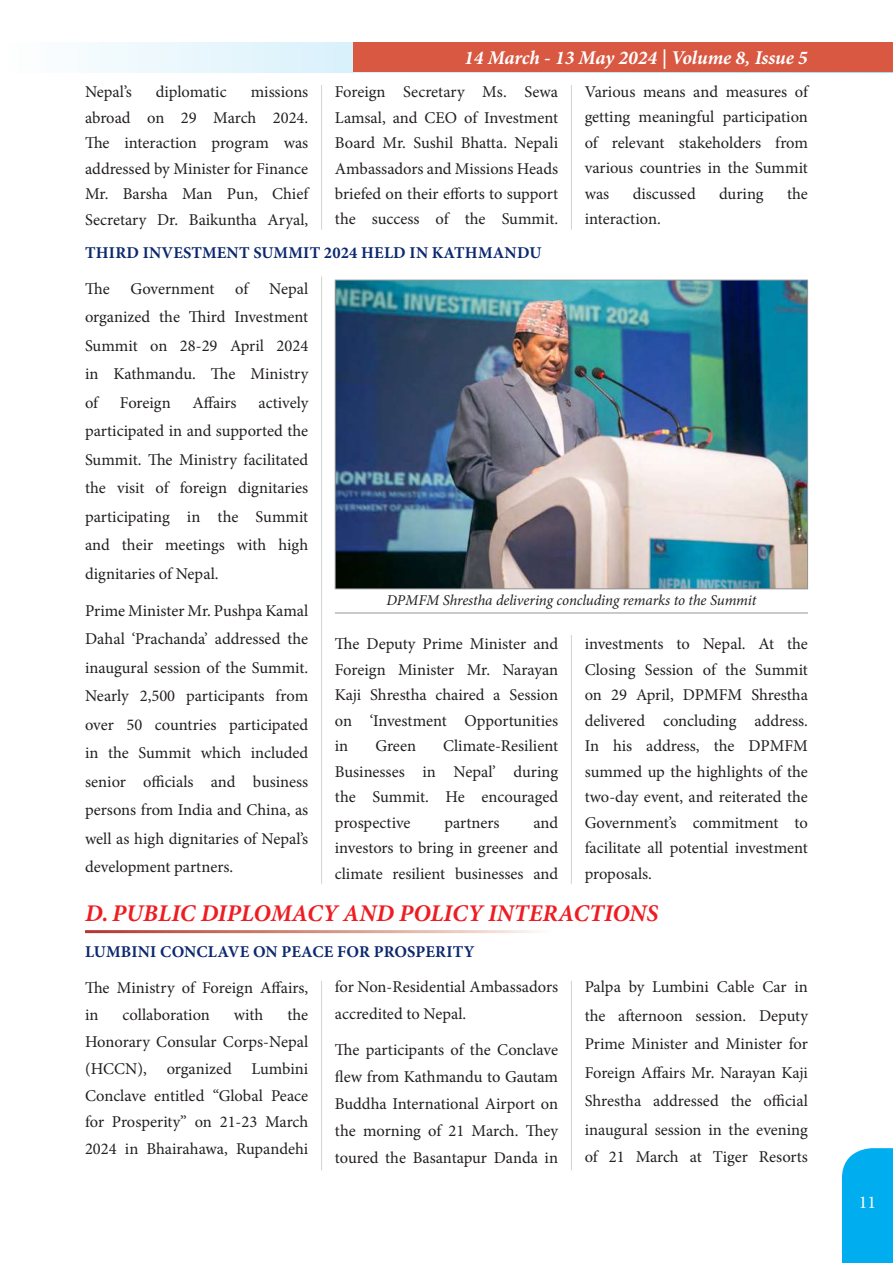
<style>
.page{position:relative;width:893px;height:1263px;background:#fff}
.page>*{position:absolute;margin:0;border:0;box-sizing:border-box;transform-origin:0 0}
.t1{font:italic 700 24px "Minion Pro";color:#ee1d23}
.t2{font:italic 700 19.5px "Minion Pro";letter-spacing:-.005em;color:#fff}
.t3{font:18px "Minion Pro";color:#fff}
.t4{font:16.5px/25.5px "Minion Pro";color:#231f20;text-align:justify}
.t5{font:700 16.5px "Minion Pro";letter-spacing:.01em;color:#0c286f}
.t6{font:italic 15px "Minion Pro";letter-spacing:-.01em;color:#231f20}
</style>
<div class="page">
<svg style="left:89px;top:43px;width:264px;height:29px"></svg>
<div style="left:842px;top:1148px;width:51px;height:115px;background:#00aeef"></div>
<div style="left:353px;top:43px;width:540px;height:29px;background:#d95842"></div>
<hr style="left:321px;top:981px;width:1px;height:189px;background:#d1d2d4">
<hr style="left:321px;top:276px;width:1px;height:608px;background:#d1d2d4">
<hr style="left:321px;top:85px;width:1px;height:145px;background:#d1d2d4">
<hr style="left:571px;top:981px;width:1px;height:189px;background:#d1d2d4">
<hr style="left:571px;top:635px;width:1px;height:249px;background:#d1d2d4">
<hr style="left:571px;top:85px;width:1px;height:145px;background:#d1d2d4">
<img style="left:337px;top:282px;width:469px;height:305px">
<div style="left:335px;top:280px;width:473px;height:309px;border:1px solid #939598"></div>
<hr style="left:335px;top:613px;width:473px;height:1px;background:#939598">
<p class="t2" style="left:464px;top:44px;width:345px">14 March - 13 May 2024 | Volume 8, Issue 5</p>
<p class="t4" style="left:85px;top:79px;width:225px;text-indent:166px">missions abroad on 29 March 2024.<br>The interaction program was addressed by Minister for Finance Mr. Barsha Man Pun, Chief Secretary Dr. Baikuntha Aryal,</p>
<p class="t4" style="left:335px;top:79px;width:225px">Foreign Secretary Ms. Sewa Lamsal, and CEO of Investment Board Mr. Sushil Bhatta. Nepali Ambassadors and Missions Heads briefed on their efforts to support the success of the Summit.</p>
<p class="t4" style="left:585px;top:79px;width:225px">Various means and measures of getting meaningful participation of relevant stakeholders from various countries in the Summit was</p>
<p class="t4" style="left:85px;top:79px;width:48px">Nepal’s</p>
<p class="t4" style="left:156px;top:79px;width:72px">diplomatic</p>
<p class="t4" style="left:633px;top:181px;width:65px">discussed</p>
<p class="t4" style="left:719px;top:181px;width:46px">during</p>
<p class="t4" style="left:787px;top:181px;width:22px">the</p>
<p class="t4" style="left:585px;top:206px;width:78px">interaction.</p>
<p class="t5" style="left:85px;top:242px;width:458px">THIRD INVESTMENT SUMMIT 2024 HELD IN KATHMANDU</p>
<p class="t4" style="left:85px;top:276px;width:26px">The</p>
<p class="t4" style="left:130px;top:276px;width:86px">Government</p>
<p class="t4" style="left:235px;top:276px;width:15px">of</p>
<p class="t4" style="left:85px;top:275px;width:225px;line-height:28.5px;text-indent:184px">Nepal organized the Third Investment Summit on 28-29 April 2024 in Kathmandu. The Ministry of</p>
<p class="t4" style="left:85px;top:388px;width:225px;line-height:28.5px;text-indent:173px">actively participated in and supported the Summit. The Ministry facilitated the visit of foreign dignitaries participating in the Summit and their meetings with high dignitaries of Nepal.</p>
<p class="t4" style="left:85px;top:596px;width:225px;line-height:28.5px">Prime Minister Mr. Pushpa Kamal Dahal ‘Prachanda’ addressed the inaugural session of the Summit.<br>Nearly 2,500 participants from over 50 countries participated in the Summit which included senior officials and business persons from India and China, as well as high dignitaries of Nepal’s development partners.</p>
<p class="t4" style="left:120px;top:390px;width:52px">Foreign</p>
<p class="t4" style="left:192px;top:390px;width:46px">Affairs</p>
<p class="t6" style="left:386px;top:590px;width:371px">DPMFM Shrestha delivering concluding remarks to the Summit</p>
<p class="t4" style="left:585px;top:631px;width:225px">investments to Nepal. At the Closing Session of the Summit on 29 April, DPMFM Shrestha delivered concluding address.<br>In his address, the DPMFM summed up the highlights of the two-day event, and reiterated the Government’s commitment to facilitate all potential investment proposals.</p>
<h1 class="t1" style="left:85px;top:897px;width:575px">D. PUBLIC DIPLOMACY AND POLICY INTERACTIONS</h1>
<p class="t5" style="left:85px;top:940px;width:391px">LUMBINI CONCLAVE ON PEACE FOR PROSPERITY</p>
<p class="t4" style="left:85px;top:974px;width:225px;line-height:27px">The Ministry of Foreign Affairs, in</p>
<p class="t4" style="left:335px;top:631px;width:225px">The Deputy Prime Minister and Foreign Minister Mr. Narayan Kaji Shrestha chaired a Session on ‘Investment Opportunities in</p>
<p class="t4" style="left:335px;top:733px;width:225px;text-indent:108px">Climate-Resilient Businesses in Nepal’ during the Summit. He encouraged prospective</p>
<p class="t4" style="left:375px;top:733px;width:42px">Green</p>
<p class="t4" style="left:335px;top:810px;width:225px;text-indent:198px">and investors to bring in greener and climate resilient businesses and</p>
<p class="t4" style="left:444px;top:810px;width:57px">partners</p>
<p class="t4" style="left:585px;top:973px;width:225px;line-height:28.5px">Palpa by Lumbini Cable Car in the afternoon session. Deputy Prime Minister and Minister for Foreign Affairs Mr. Narayan Kaji Shrestha addressed the official inaugural session in the evening</p>
<p class="t4" style="left:585px;top:1144px;width:225px">of 21 March at Tiger Resorts</p>
<p class="t4" style="left:335px;top:974px;width:225px;line-height:27px">for Non-Residential Ambassadors accredited to Nepal.</p>
<p class="t4" style="left:335px;top:1036px;width:225px;line-height:27px">The participants of the Conclave flew from Kathmandu to Gautam Buddha International Airport on the morning of 21 March. They toured the Basantapur Danda in</p>
<p class="t4" style="left:85px;top:1001px;width:225px;line-height:27px;text-indent:202px">the Honorary Consular Corps-Nepal (HCCN), organized Lumbini Conclave entitled “Global Peace for Prosperity” on 21-23 March 2024 in Bhairahawa, Rupandehi</p>
<p class="t4" style="left:122px;top:1001px;width:89px">collaboration</p>
<p class="t4" style="left:234px;top:1001px;width:31px">with</p>
<p class="t3" style="left:859px;top:1190px;width:19px">11</p>
</div>
